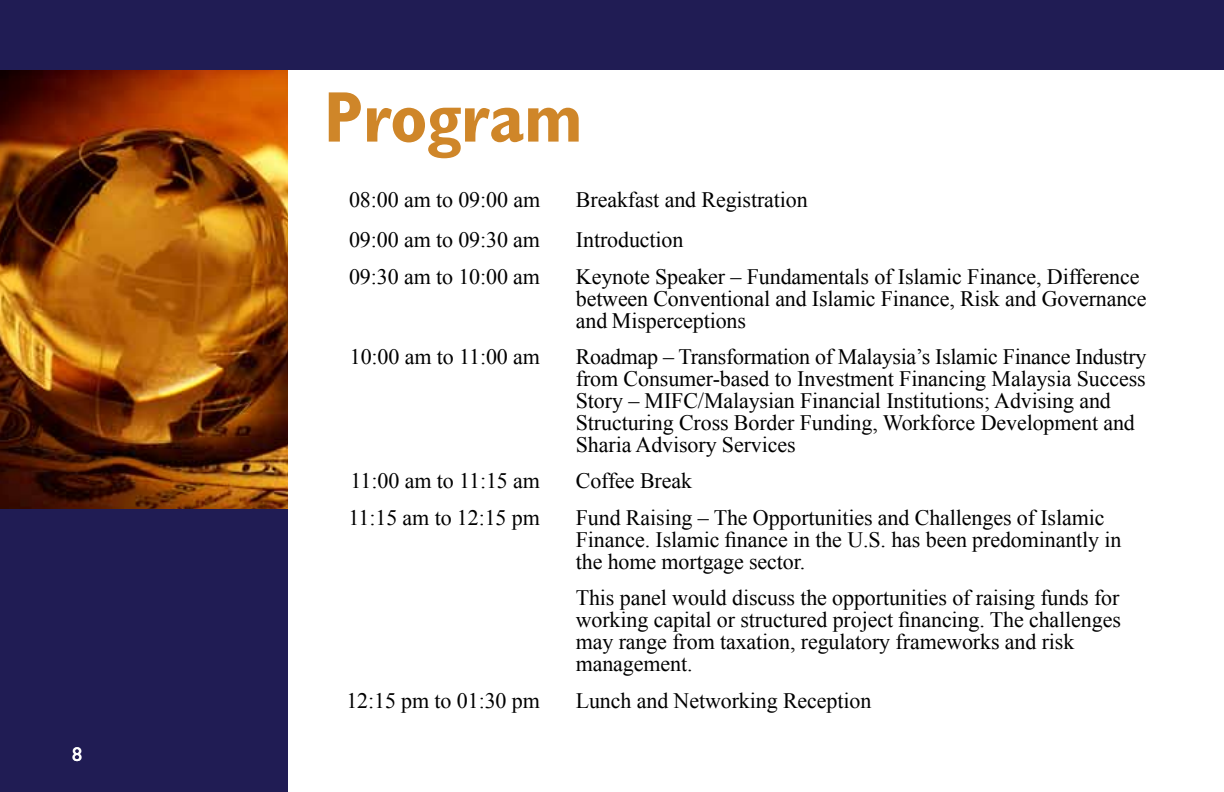
<style>
.page{position:relative;width:1224px;height:792px;background:#fff}
.page>*{position:absolute;margin:0;border:0;box-sizing:border-box;transform-origin:0 0}
.t1{font:700 condensed 72px "Gill Sans";color:#cf8629}
.t2{font:22px/22px "Times New Roman";letter-spacing:-.005em;color:#000}
.t3{font:20px "Gill Sans";color:#fff}
</style>
<div class="page">
<div style="left:0;top:508px;width:288px;height:284px;background:#201c54"></div>
<img style="left:0;top:70px;width:288px;height:438px">
<div style="left:0;top:0;width:1224px;height:70px;background:#201c54"></div>
<p class="t3" style="left:72px;top:742px;width:11px">8</p>
<h1 class="t1" style="left:324px;top:74px;width:260px">Program</h1>
<p class="t2" style="left:349px;top:188px;width:193px">08:00 am to 09:00 am</p>
<p class="t2" style="left:576px;top:188px;width:233px">Breakfast and Registration</p>
<p class="t2" style="left:349px;top:229px;width:193px">09:00 am to 09:30 am</p>
<p class="t2" style="left:576px;top:229px;width:109px">Introduction</p>
<p class="t2" style="left:349px;top:265px;width:193px">09:30 am to 10:00 am</p>
<p class="t2" style="left:576px;top:265px;width:572px">Keynote Speaker – Fundamentals of Islamic Finance, Difference between Conventional and Islamic Finance, Risk and Governance and Misperceptions</p>
<p class="t2" style="left:350px;top:345px;width:192px">10:00 am to 11:00 am</p>
<p class="t2" style="left:576px;top:345px;width:572px">Roadmap – Transformation of Malaysia’s Islamic Finance Industry from Consumer-based to Investment Financing Malaysia Success Story – MIFC/Malaysian Financial Institutions; Advising and Structuring Cross Border Funding, Workforce Development and Sharia Advisory Services</p>
<p class="t2" style="left:351px;top:470px;width:191px">11:00 am to 11:15 am</p>
<p class="t2" style="left:576px;top:470px;width:118px">Coffee Break</p>
<p class="t2" style="left:349px;top:506px;width:193px">11:15 am to 12:15 pm</p>
<p class="t2" style="left:576px;top:506px;width:547px">Fund Raising – The Opportunities and Challenges of Islamic<br>Finance. Islamic finance in the U.S. has been predominantly in the home mortgage sector.</p>
<p class="t2" style="left:576px;top:587px;width:547px">This panel would discuss the opportunities of raising funds for working capital or structured project financing. The challenges may range from taxation, regulatory frameworks and risk management.</p>
<p class="t2" style="left:346px;top:689px;width:195px">12:15 pm to 01:30 pm</p>
<p class="t2" style="left:576px;top:689px;width:297px">Lunch and Networking Reception</p>
</div>
